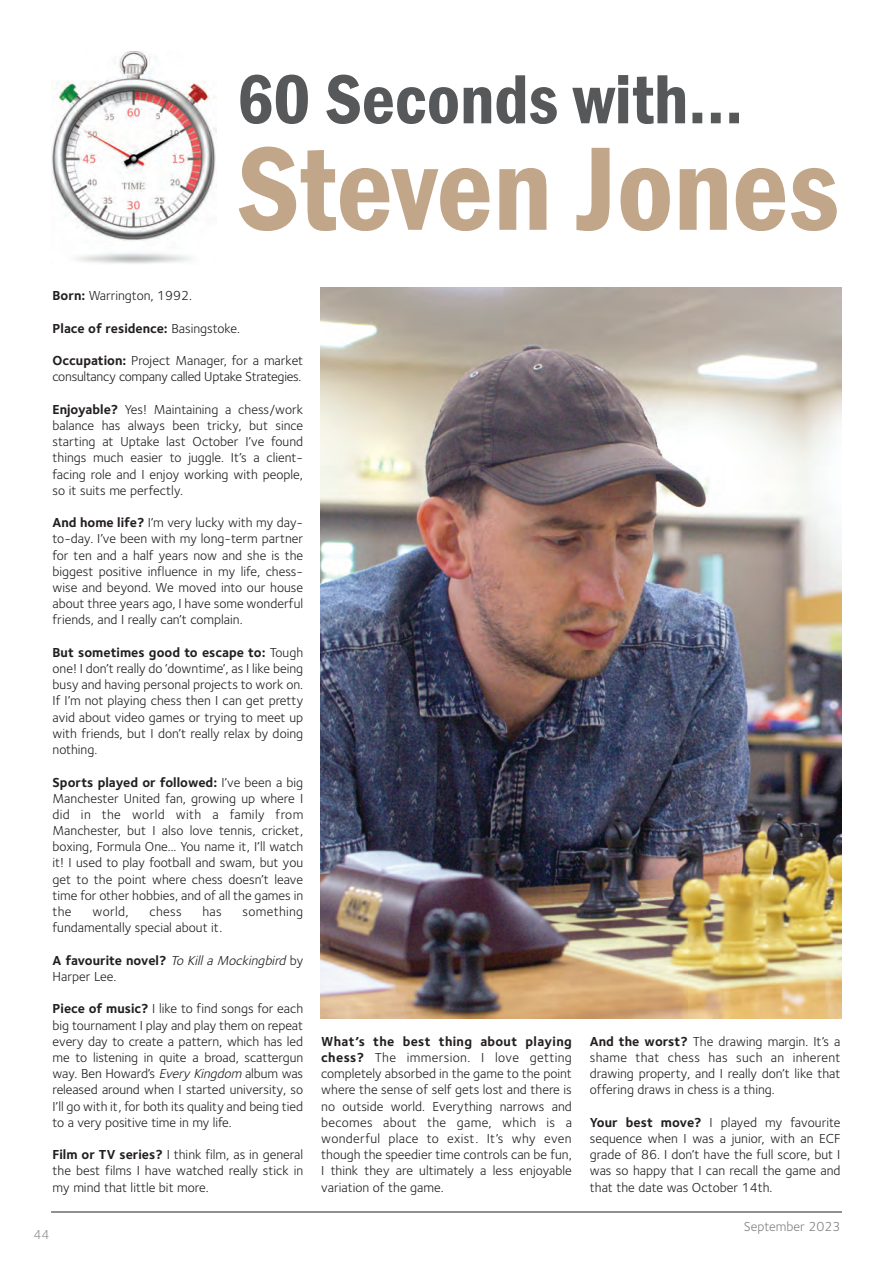
<style>
.page{position:relative;width:893px;height:1263px;background:#fff}
.page>*{position:absolute;margin:0;border:0;box-sizing:border-box;transform-origin:0 0}
.t1{font:13.5px/16.2px "Foundry Sterling";color:#231f20;text-align:justify}
.t2{font:13.5px/16.2px "Foundry Sterling";letter-spacing:-.02em;color:#231f20}
.t3{font:italic 13.5px/16.2px "Foundry Sterling";color:#231f20}
.t4{font:700 13.5px "Foundry Sterling";color:#231f20}
.t5{font:13.5px "Foundry Sterling";color:#808285}
.t6{font:13.5px "Foundry Sterling";letter-spacing:.025em;color:#231f20}
.t7{font:13.5px "Foundry Sterling";color:#939598}
.s1{font-weight:700}
.s2{font-weight:400}
.s3{font-weight:700;font-style:normal}
.s4{font-style:normal}
.s5{font-style:italic}
</style>
<div class="page">
<hr style="left:51px;top:1211px;width:791px;height:2px;background:#6c6d70">
<img style="left:51px;top:51px;width:165px;height:213px">
<svg style="left:240px;top:75px;width:462px;height:49px"></svg>
<svg style="left:239px;top:147px;width:598px;height:84px"></svg>
<img style="left:320px;top:288px;width:522px;height:730px">
<p class="t1" style="left:53px;top:288px;width:141px"><span class="s1">Born:</span> Warrington, 1992.</p>
<p class="t4" style="left:53px;top:320px;width:189px">Place of residence: <span class="s2">Basingstoke.</span></p>
<p class="t2" style="left:53px;top:352px;width:252px"><span class="s1">Occupation:</span> Project Manager, for a market consultancy company called Uptake Strategies.</p>
<p class="t1" style="left:53px;top:401px;width:252px"><span class="s1">Enjoyable?</span> Yes! Maintaining a chess/work balance has always been tricky, but since starting at Uptake last October I’ve found things much easier to juggle. It’s a client&shy;facing role and I enjoy working with people, so it suits me perfectly.</p>
<p class="t1" style="left:53px;top:514px;width:252px"><span class="s1">And home life?</span> I’m very lucky with my day&shy;to-day. I’ve been with my long-term partner for ten and a half years now and she is the biggest positive influence in my life, chess&shy;wise and beyond. We moved into our house about three years ago, I have some wonderful friends, and I really can’t complain.</p>
<p class="t1" style="left:53px;top:644px;width:252px"><span class="s1">But sometimes good to escape to:</span> Tough one! I don’t really do ‘downtime’, as I like being busy and having personal projects to work on.<br>If I’m not playing chess then I can get pretty avid about video games or trying to meet up with friends, but I don’t really relax by doing nothing.</p>
<p class="t1" style="left:53px;top:774px;width:252px"><span class="s1">Sports played or followed:</span> I’ve been a big Manchester United fan, growing up where I did in the world with a family from Manchester, but I also love tennis, cricket, boxing, Formula One... You name it, I’ll watch it! I used to play football and swam, but you get to the point where chess doesn’t leave time for other hobbies, and of all the games in the</p>
<p class="t1" style="left:92px;top:903px;width:38px">world,</p>
<p class="t1" style="left:149px;top:903px;width:34px">chess</p>
<p class="t1" style="left:202px;top:903px;width:21px">has</p>
<p class="t6" style="left:243px;top:904px;width:62px">something</p>
<p class="t1" style="left:53px;top:919px;width:171px">fundamentally special about it.</p>
<p class="t3" style="left:53px;top:952px;width:252px"><span class="s3">A favourite novel?</span> To Killa Mockingbird<span class="s4">by<br>Harper Lee.</span></p>
<p class="t1" style="left:53px;top:1000px;width:252px"><span class="s1">Piece of music?</span> I like to find songs for each big tournament I play and play them on repeat every day to create a pattern, which has led me to listening in quite a broad, scattergun way. Ben Howard’s <span class="s5">Every Kingdom</span>album was released around when I started university, so I’ll go with it, for both its quality and being tied to a very positive time in my life.</p>
<p class="t1" style="left:53px;top:1146px;width:252px"><span class="s1">Film or TV series?</span> I think film, as in general the best films I have watched really stick in my mind that little bit more.</p>
<p class="t7" style="left:34px;top:1227px;width:18px">44</p>
<p class="t1" style="left:321px;top:1033px;width:252px"><span class="s1">What’s the best thing about playing chess?</span> The immersion. I love getting completely absorbed in the game to the point where the sense of self gets lost and there is no outside world. Everything narrows and becomes about the game, which is a wonderful place to exist. It’s why even though the speedier time controls can be fun, I think they are ultimately a less enjoyable variation of the game.</p>
<p class="t1" style="left:590px;top:1033px;width:252px"><span class="s1">And the worst?</span> The drawing margin. It’s a shame that chess has such an inherent drawing property, and I really don’t like that offering draws in chess is a thing.</p>
<p class="t1" style="left:590px;top:1114px;width:252px"><span class="s1">Your best move?</span> I played my favourite sequence when I was a junior, with an ECF grade of 86. I don’t have the full score, but I was so happy that I can recall the game and that the date was October 14th.</p>
<p class="t5" style="left:744px;top:1218px;width:98px">September 2023</p>
</div>
